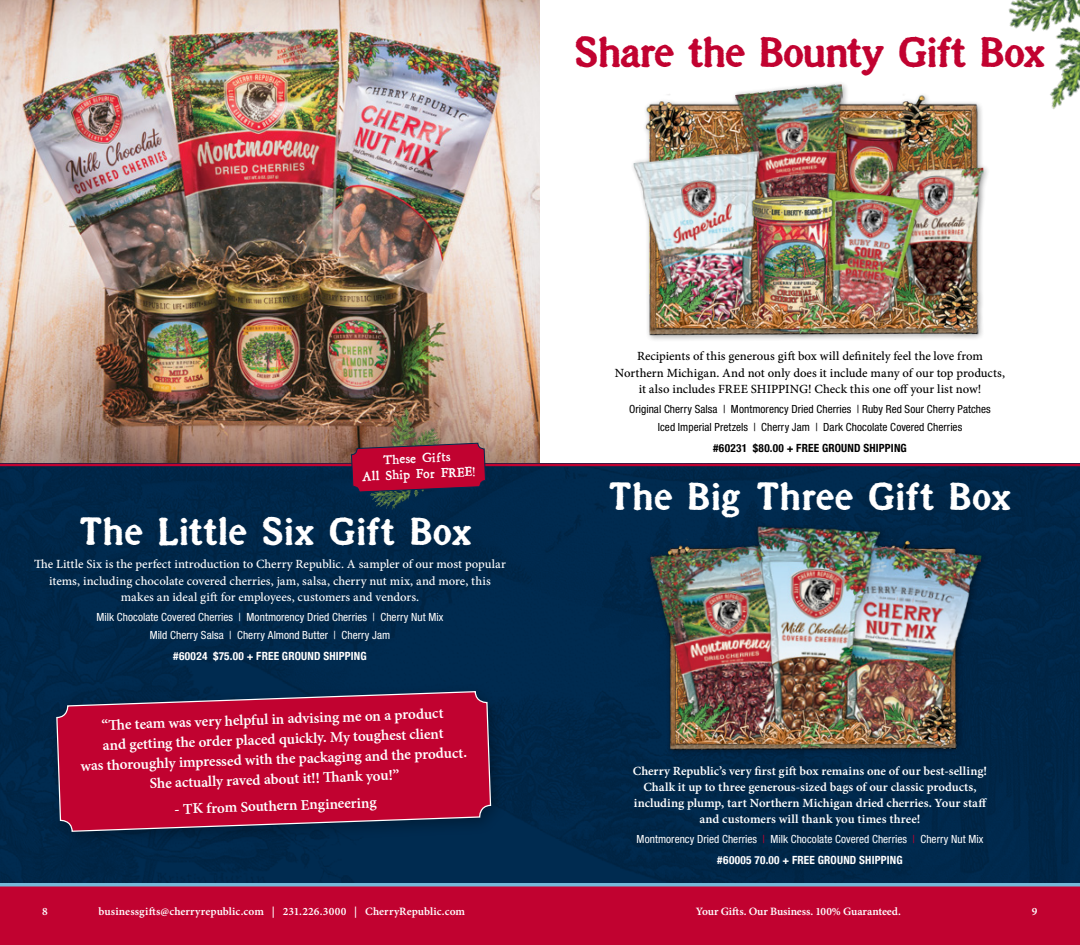
<style>
.page{position:relative;width:1080px;height:945px;background:#fff}
.page>*{position:absolute;margin:0;border:0;box-sizing:border-box;transform-origin:0 0}
.t1{font:700 43.75px "Millesime";letter-spacing:-.025em;color:#c10230}
.t2{font:700 40px "Millesime";letter-spacing:.005em;color:#fff}
.t3{font:700 17.75px/15.9px "Grit Primer";color:#fff;text-align:center}
.t4{font:15px/20px "Minion Pro Semibold Capt";color:#fff;text-align:center}
.t5{font:12.5px/16.2px "Minion Pro Semibold Capt";color:#fff;text-align:center}
.t6{font:12.5px/16.2px "Minion Pro Medium Capt";letter-spacing:-.005em;color:#fff;text-align:center}
.t7{font:12.5px/16.2px "Minion Pro Medium Capt";letter-spacing:-.005em;color:#000;text-align:center}
.t8{font:condensed 11.25px/18.2px "Helvetica Neue LT Std";letter-spacing:.005em;color:#fff;text-align:center}
.t9{font:condensed 11.25px/18.2px "Helvetica Neue LT Std";letter-spacing:.005em;color:#000;text-align:center}
.t10{font:11.25px "Minion Pro Semibold Capt";color:#fff}
.t11{font:700 condensed 11.25px "Helvetica Neue LT Com";letter-spacing:.02em;color:#fff}
.t12{font:700 condensed 11.25px "Helvetica Neue LT Com";letter-spacing:.015em;color:#000}
.s1{color:#c10230}
</style>
<div class="page">
<div style="left:0;top:887px;width:1080px;height:58px;background:#c10230"></div>
<svg style="left:0;top:883px;width:1080px;height:4px;background:#7ea2c3"></svg>
<img style="left:0;top:0;width:540px;height:464px">
<div style="left:0;top:466px;width:1080px;height:417px;background:#00274a"></div>
<hr style="left:0;top:464px;width:1080px;height:2px;background:#c10230">
<div style="left:646px;top:522px;width:342px;height:234px;background:#00284b"></div>
<div style="left:833px;top:539px;width:155px;height:210px;background:#000;opacity:.2"></div>
<img style="left:887px;top:542px;width:94px;height:153px">
<img style="left:650px;top:544px;width:97px;height:205px">
<img style="left:747px;top:524px;width:138px;height:171px">
<div style="left:671px;top:695px;width:293px;height:59px;background:#000;opacity:.2"></div>
<div style="left:48px;top:683px;width:459px;height:165px;background:#002648"></div>
<svg style="left:56px;top:631px;width:436px;height:256px"></svg>
<img style="left:645px;top:94px;width:337px;height:244px">
<div style="left:731px;top:81px;width:118px;height:159px;background:#000;opacity:.2"></div>
<img style="left:735px;top:84px;width:122px;height:107px">
<div style="left:839px;top:113px;width:75px;height:98px;background:#000;opacity:.2"></div>
<img style="left:836px;top:110px;width:74px;height:75px">
<div style="left:885px;top:163px;width:105px;height:140px;background:#000;opacity:.2"></div>
<img style="left:889px;top:168px;width:99px;height:130px">
<div style="left:629px;top:147px;width:138px;height:185px;background:#000;opacity:.2"></div>
<img style="left:633px;top:150px;width:143px;height:181px">
<div style="left:824px;top:185px;width:106px;height:143px;background:#000;opacity:.2"></div>
<img style="left:814px;top:189px;width:109px;height:84px">
<div style="left:748px;top:191px;width:92px;height:148px;background:#000;opacity:.2"></div>
<img style="left:751px;top:191px;width:84px;height:82px">
<div style="left:651px;top:273px;width:333px;height:68px;background:#000;opacity:.2"></div>
<img style="left:364px;top:401px;width:85px;height:5px">
<svg style="left:351px;top:406px;width:136px;height:124px;background:#703647"></svg>
<img style="left:1008px;top:0;width:72px;height:109px">
<h1 class="t1" style="left:575px;top:25px;width:472px">Share the Bounty Gift Box</h1>
<h3 class="t3" style="left:360px;top:452px;width:115px;rotate:-3deg">These Gifts<br>All Ship For FREE!</h3>
<h2 class="t2" style="left:80px;top:507px;width:394px">The Little Six Gift Box</h2>
<p class="t6" style="left:34px;top:556px;width:473px">The Little Six is the perfect introduction to Cherry Republic. A sampler of our most popular items, including chocolate covered cherries, jam, salsa, cherry nut mix, and more, this makes an ideal gift for employees, customers and vendors.</p>
<p class="t8" style="left:97px;top:608px;width:348px">Milk Chocolate Covered Cherries | Montmorency Dried Cherries | Cherry Nut Mix<br>Mild Cherry Salsa | Cherry Almond Butter | Cherry Jam</p>
<p class="t11" style="left:173px;top:649px;width:195px">#60024 $75.00 + FREE GROUND SHIPPING</p>
<p class="t4" style="left:79px;top:716px;width:388px;rotate:-2deg">“Th e team was very helpful in advising me on a product<br>and getting the order placed quickly. My toughest client<br>was thoroughly impressed with the packaging and the product.<br>She actually raved about it!! Th ank you!”</p>
<p class="t4" style="left:174px;top:799px;width:204px;rotate:-2deg">- TK from Southern Engineering</p>
<p class="t7" style="left:615px;top:348px;width:392px">Recipients of this generous gift box will definitely feel the love from<br>Northern Michigan. And not only does it include many of our top products, it also includes FREE SHIPPING! Check this one off your list now!</p>
<p class="t9" style="left:629px;top:400px;width:363px">Original Cherry Salsa | Montmorency Dried Cherries | Ruby Red Sour Cherry Patches<br>Iced Imperial Pretzels | Cherry Jam | Dark Chocolate Covered Cherries</p>
<p class="t12" style="left:713px;top:441px;width:195px">#60231 $80.00 + FREE GROUND SHIPPING</p>
<h2 class="t2" style="left:609px;top:472px;width:404px">The Big Three Gift Box</h2>
<p class="t5" style="left:633px;top:762px;width:356px">Cherry Republic’s very first gift box remains one of our best-selling!<br>Chalk it up to three generous-sized bags of our classic products, including plump, tart Northern Michigan dried cherries. Your staff and customers will thank you times three!</p>
<p class="t8" style="left:637px;top:830px;width:348px">Montmorency Dried Cherries <span class="s1">|</span> Milk Chocolate Covered Cherries <span class="s1">|</span> Cherry Nut Mix</p>
<p class="t11" style="left:717px;top:853px;width:187px">#60005 70.00 + FREE GROUND SHIPPING</p>
<p class="t10" style="left:42px;top:903px;width:7px">8</p>
<p class="t10" style="left:99px;top:904px;width:368px">businessgifts@cherryrepublic.com | 231.226.3000 | CherryRepublic.com</p>
<p class="t10" style="left:696px;top:904px;width:207px">Your Gifts. Our Business. 100% Guaranteed.</p>
<p class="t10" style="left:1032px;top:904px;width:7px">9</p>
</div>
